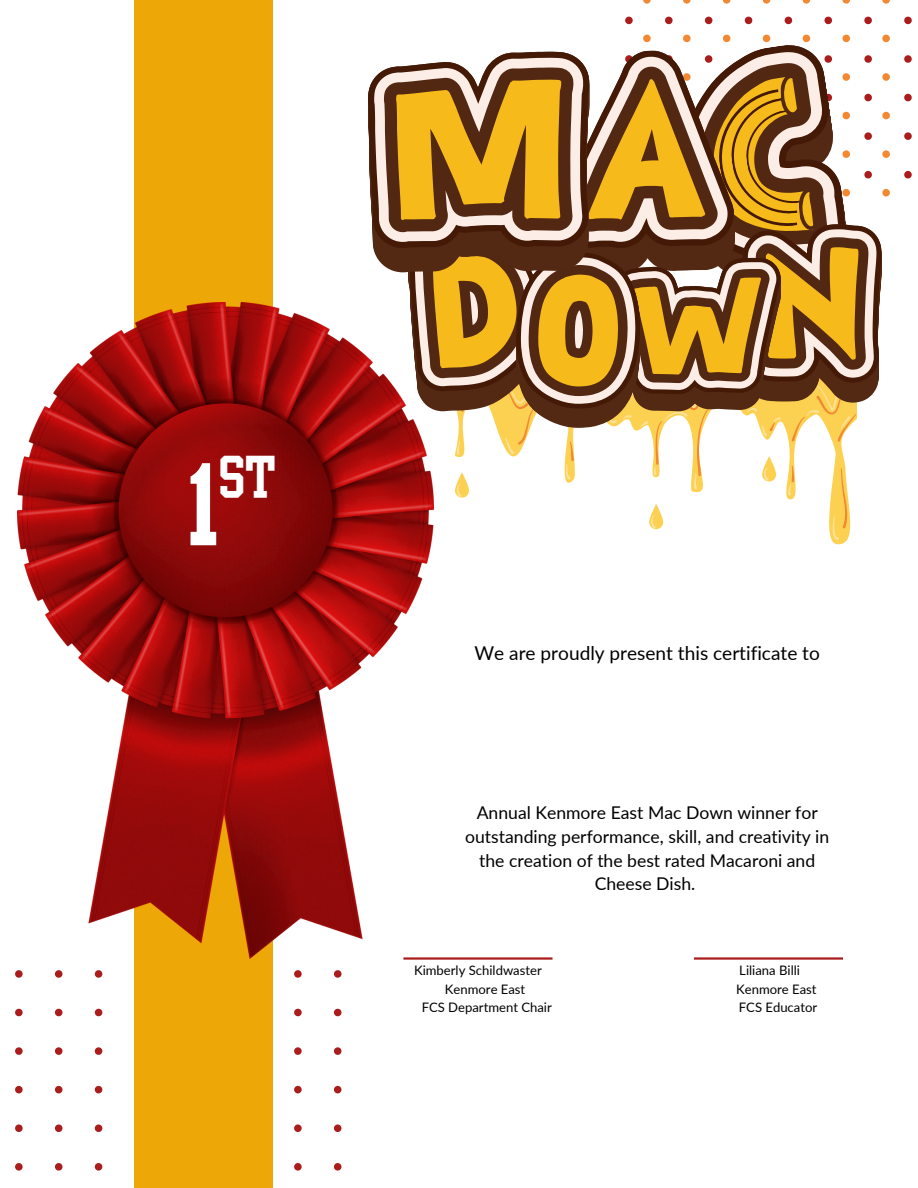
<style>
.page{position:relative;width:918px;height:1188px;background:#fff}
.page>*{position:absolute;margin:0;border:0;box-sizing:border-box;transform-origin:0 0}
.t1{font:94.5px "Yearbook Solid";color:#fff}
.t2{font:48px "Yearbook Solid";color:#fff}
.t3{font:19.05px "Lato";color:#000}
.t4{font:17.55px/23.7px "Lato";color:#000;text-align:center}
.t5{font:13.05px "Lato";color:#000}
</style>
<div class="page">
<svg style="left:15px;top:970px;width:327px;height:201px"></svg>
<div style="left:134px;top:0;width:138px;height:1188px;background:#eda807"></div>
<svg style="left:625px;top:0;width:287px;height:178px"></svg>
<hr style="left:403px;top:957px;width:150px;height:3px;background:#ab1c1c">
<hr style="left:694px;top:957px;width:149px;height:3px;background:#ab1c1c">
<svg style="left:665px;top:40px;width:186px;height:7px"></svg>
<svg style="left:368px;top:47px;width:513px;height:493px"></svg>
<img style="left:18px;top:303px;width:416px;height:656px">
<p class="t1" style="left:188px;top:440px;width:33px">1</p>
<p class="t2" style="left:219px;top:444px;width:58px">st</p>
<p class="t3" style="left:475px;top:641px;width:347px">We are proudly present this certificate to</p>
<p class="t4" style="left:465px;top:801px;width:366px">Annual Kenmore East Mac Down winner for outstanding performance, skill, and creativity in the creation of the best rated Macaroni and Cheese Dish.</p>
<p class="t5" style="left:414px;top:962px;width:129px">Kimberly Schildwaster</p>
<p class="t5" style="left:445px;top:982px;width:82px">Kenmore East</p>
<p class="t5" style="left:422px;top:1000px;width:132px">FCS Department Chair</p>
<p class="t5" style="left:739px;top:962px;width:62px">Liliana Billi</p>
<p class="t5" style="left:736px;top:982px;width:82px">Kenmore East</p>
<p class="t5" style="left:739px;top:1000px;width:80px">FCS Educator</p>
</div>
